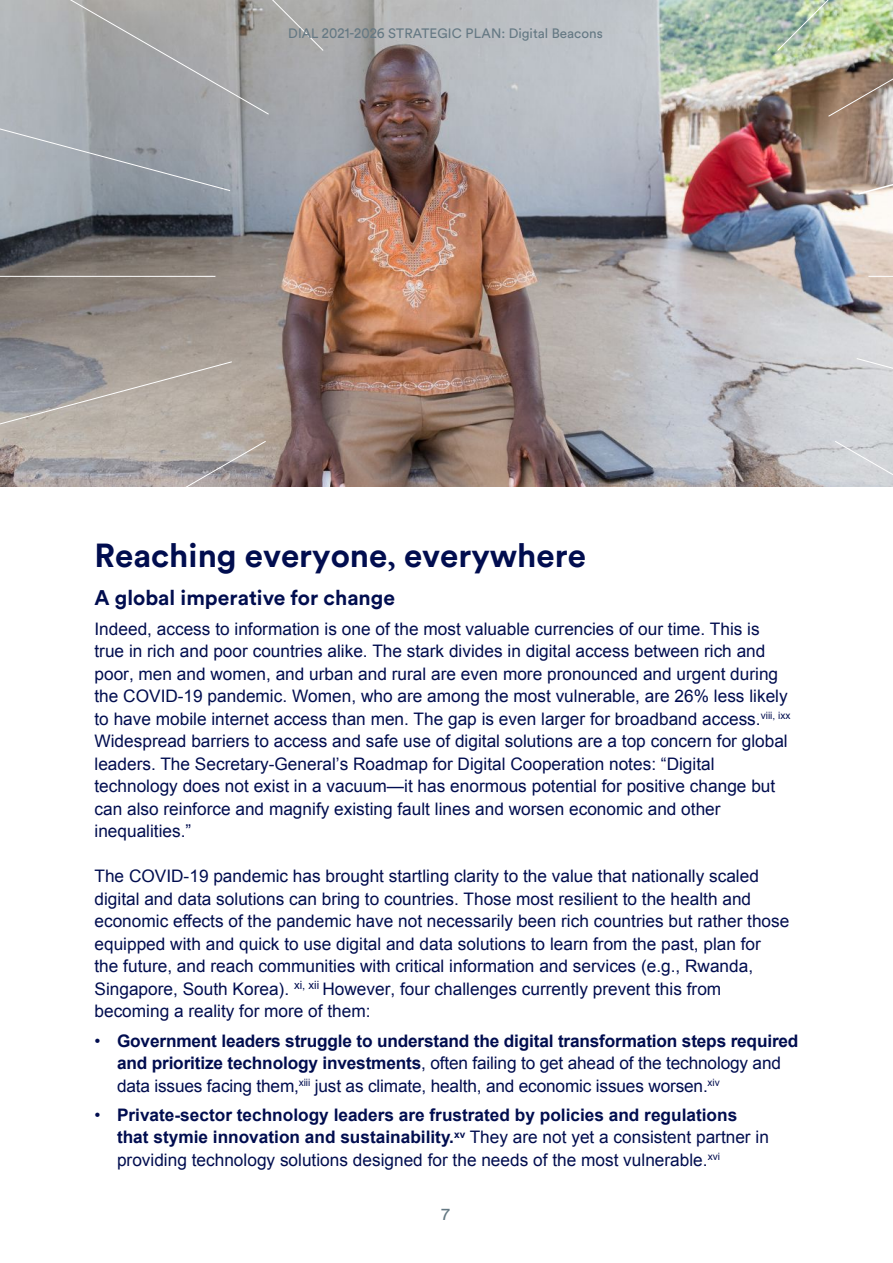
<style>
.page{position:relative;width:893px;height:1263px;background:#fff}
.page>*{position:absolute;margin:0;border:0;box-sizing:border-box;transform-origin:0 0}
.t1{font:700 33px "Circular Std";color:#010d4f}
.t2{font:700 21px "Circular Std";color:#010d4f}
.Bullet_copy{font:17.25px/22.5px "Arial";color:#010d4f}
.Bullet_copy-2{font:700 17.25px/22.5px "Arial";color:#010d4f}
.t3{font:17.25px "Circular Std";color:#647883}
.t4{font:13.5px "Circular Std";color:#647883}
.s1{font-size:14.85px}
.s2{font-family:"Minion Pro"}
.s3{font-weight:700}
.s4{font-weight:400}
</style>
<div class="page">
<img style="left:0;top:0;width:893px;height:486px">
<hr style="left:0;top:276px;width:215px;height:1px;background:#fff">
<svg style="left:0;top:361px;width:233px;height:79px;background:#ada8a3"></svg>
<svg style="left:704px;top:358px;width:189px;height:129px;background:#c3c3c6"></svg>
<svg style="left:0;top:440px;width:395px;height:47px;background:#9f928f"></svg>
<img style="left:776px;top:0;width:117px;height:196px">
<svg style="left:868px;top:276px;width:25px;height:1px"></svg>
<svg style="left:0;top:0;width:324px;height:192px;background:#a3a7aa"></svg>
<p class="t4" style="left:288px;top:25px;width:316px">DIAL <span class="s1">2021-2026</span> STRATEGIC PLAN: Digital Beacons</p>
<p class="t1" style="left:94px;top:534px;width:493px">Reaching everyone<span class="s2">,</span> everywhere</p>
<p class="t2" style="left:94px;top:584px;width:302px">A global imperative for change</p>
<p class="Bullet_copy" style="left:94px;top:618px;width:697px">Indeed, access to information is one of the most valuable currencies of our time. This is true in rich and poor countries alike. The stark divides in digital access between rich and poor, men and women, and urban and rural are even more pronounced and urgent during the COVID-19 pandemic. Women, who are among the most vulnerable, are 26% less likely to have mobile internet access than men. The gap is even larger for broadband access.<sup>viii,</sup> <sup>ixx </sup>Widespread barriers to access and safe use of digital solutions are a top concern for global leaders. The Secretary-General’s Roadmap for Digital Cooperation notes: “Digital technology does not exist in a vacuum—it has enormous potential for positive change but can also reinforce and magnify existing fault lines and worsen economic and other inequalities.”</p>
<p class="Bullet_copy" style="left:94px;top:865px;width:696px">The COVID-19 pandemic has brought startling clarity to the value that nationally scaled digital and data solutions can bring to countries. Those most resilient to the health and economic effects of the pandemic have not necessarily been rich countries but rather those equipped with and quick to use digital and data solutions to learn from the past, plan for<br>the future, and reach communities with critical information and services (e.g., Rwanda, Singapore, South Korea). <sup>xi,</sup> <sup>xii</sup> However, four challenges currently prevent this from becoming a reality for more of them:</p>
<p class="Bullet_copy" style="left:117px;top:1029px;width:683px;text-indent:-22px">• <span class="s3">Government leaders struggle to understand the digital transformation steps required and prioritize technology investments</span>, often failing to get ahead of the technology and data issues facing them,<sup>xiii</sup> just as climate, health, and economic issues worsen.<sup>xiv</sup></p>
<p class="Bullet_copy-2" style="left:117px;top:1104px;width:653px;text-indent:-22px"><span class="s4">•</span> Private-sector technology leaders are frustrated by policies and regulations that stymie innovation and sustainability.<sup>xv</sup> <span class="s4">They are not yet a consistent partner in providing technology solutions designed for the needs of the most vulnerable.</span><sup>xvi</sup></p>
<p class="t3" style="left:441px;top:1203px;width:10px">7</p>
</div>
